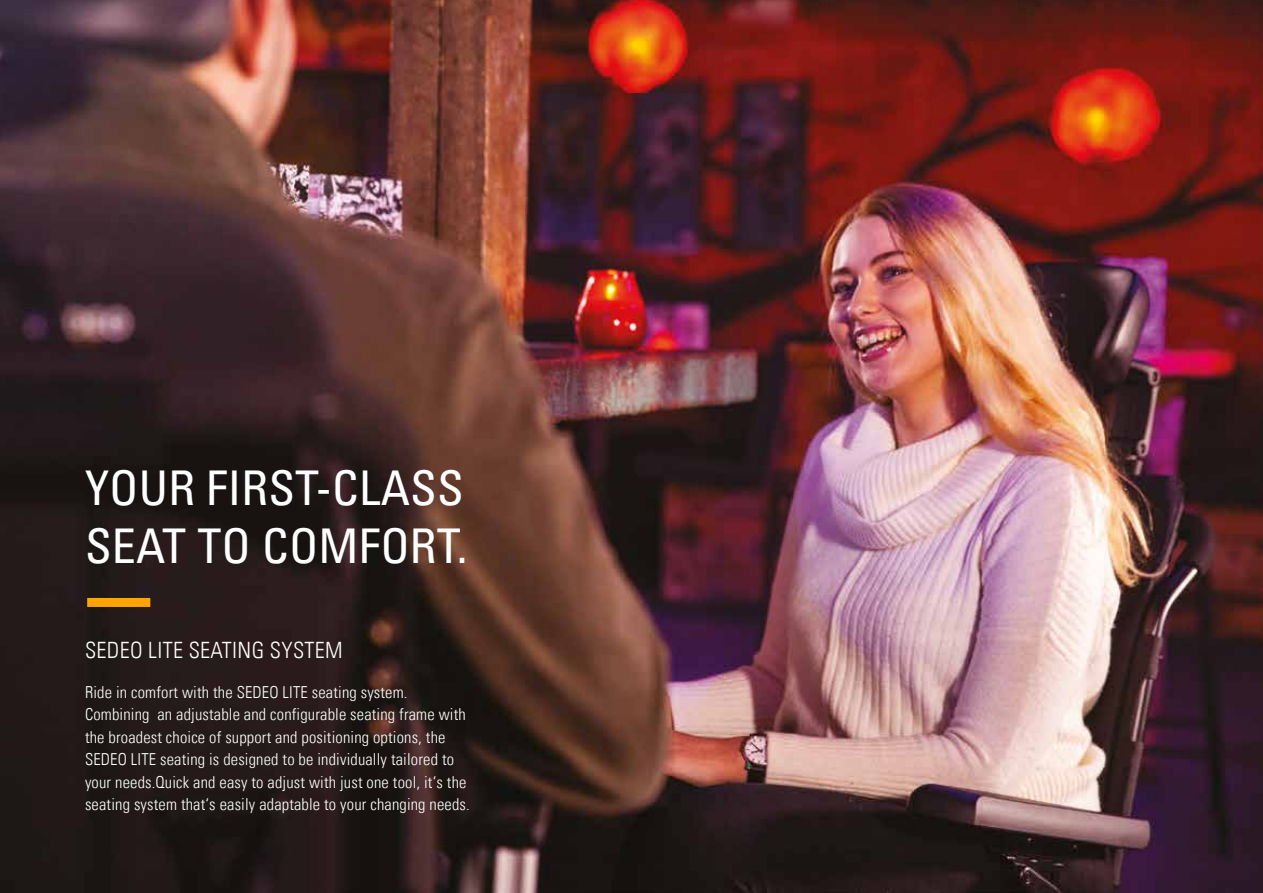
<style>
.page{position:relative;width:1263px;height:893px;background:#fff}
.page>*{position:absolute;margin:0;border:0;box-sizing:border-box;transform-origin:0 0}
.t1{font:condensed 48px/57.6px "Univers Com 57";letter-spacing:.005em;color:#fff}
.t2{font:22.5px "Univers Com 47 Light Cond";letter-spacing:.015em;color:#fff}
.t3{font:16.5px/22.5px "Univers Com 47 Light Cond";letter-spacing:.01em;color:#fff}
</style>
<div class="page">
<img style="left:0;top:0;width:1263px;height:893px">
<div style="left:87px;top:598px;width:63px;height:9px;background:#ffa400"></div>
<h1 class="t1" style="left:85px;top:458px;width:384px">YOUR FIRST-CLASS<br>SEAT TO COMFORT.</h1>
<h2 class="t2" style="left:85px;top:637px;width:259px">SEDEO LITE SEATING SYSTEM</h2>
<p class="t3" style="left:85px;top:680px;width:386px">Ride in comfort with the SEDEO LITE seating system.<br>Combining an adjustable and configurable seating frame with the broadest choice of support and positioning options, the SEDEO LITE seating is designed to be individually tailored to your needs.Quick and easy to adjust with just one tool, it‘s the seating system that‘s easily adaptable to your changing needs.</p>
</div>
